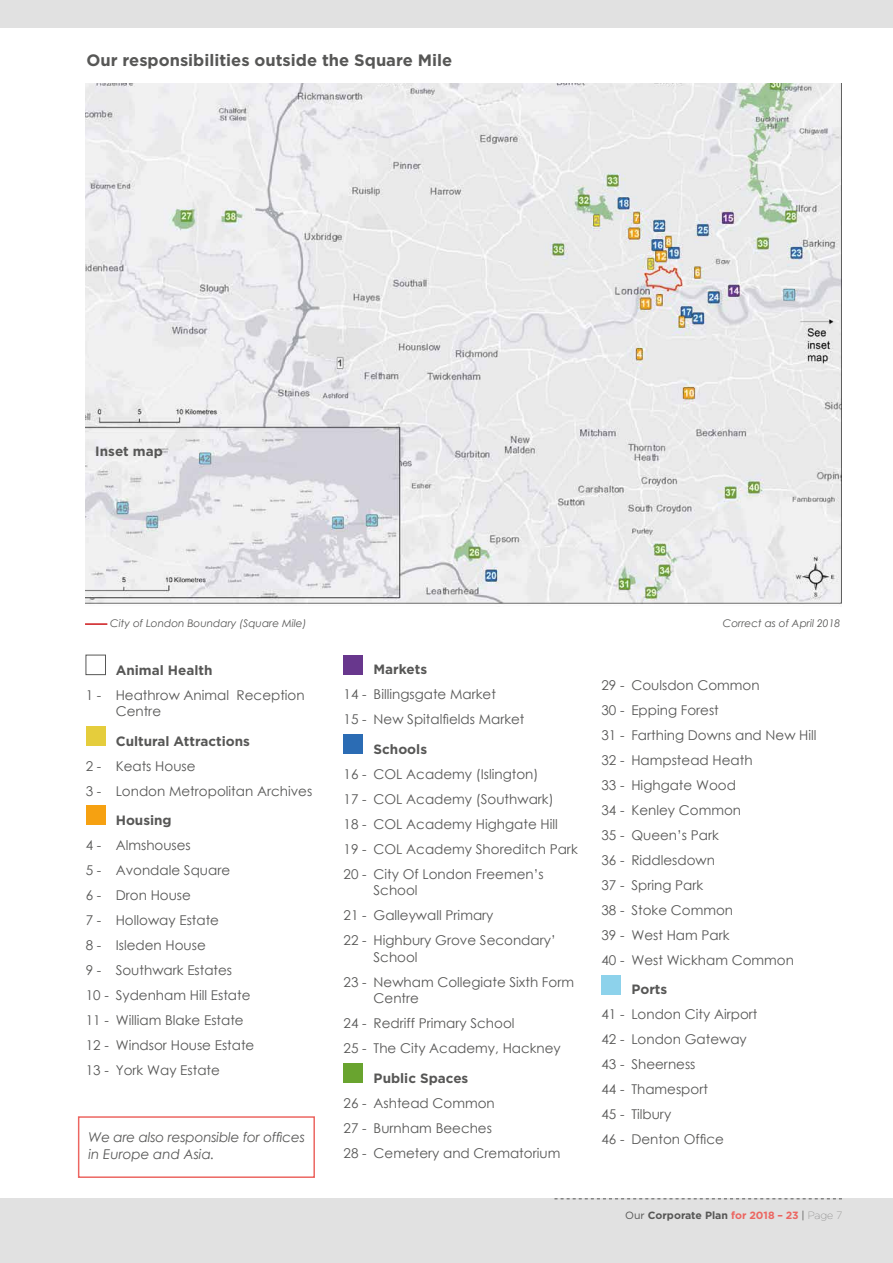
<style>
.page{position:relative;width:893px;height:1263px;background:#fff}
.page>*{position:absolute;margin:0;border:0;box-sizing:border-box;transform-origin:0 0}
.sub_heading{font:700 16.5px "Gotham HTF";color:#575756}
.Body{font:13.5px/16.5px "Century Gothic";color:#575756}
.map_headings{font:700 13.5px "Gotham HTF";color:#575756}
.Body-2{font:italic 13.5px/16.5px "Century Gothic";letter-spacing:-.01em;color:#575756}
.Body-3{font:italic 10.5px "Century Gothic";color:#575756}
.t1{font:700 10.5px "Gotham HTF";color:#575756}
.s1{font-weight:400}
.s2{color:#ec6661}
.s3{font-weight:100}
</style>
<div class="page">
<div style="left:0;top:1198px;width:893px;height:65px;background:#e1e1e1"></div>
<div style="left:0;top:0;width:893px;height:28px;background:#e1e1e1"></div>
<svg style="left:554px;top:1198px;width:288px;height:1px"></svg>
<div style="left:86px;top:655px;width:20px;height:20px;background:#fff;border:1px solid #575756"></div>
<div style="left:86px;top:726px;width:19px;height:19px;background:#e5cd3c"></div>
<div style="left:86px;top:805px;width:19px;height:20px;background:#f6a111"></div>
<div style="left:344px;top:655px;width:19px;height:19px;background:#68378d"></div>
<div style="left:344px;top:734px;width:19px;height:20px;background:#2b6cb4"></div>
<div style="left:344px;top:1063px;width:19px;height:19px;background:#69a42f"></div>
<div style="left:601px;top:975px;width:20px;height:19px;background:#8dd2eb"></div>
<div style="left:78px;top:1116px;width:237px;height:62px;border:2px solid #ec6661"></div>
<img style="left:85px;top:83px;width:757px;height:521px">
<hr style="left:85px;top:623px;width:22px;height:2px;background:#cd171a">
<p class="sub_heading" style="left:86px;top:51px;width:367px">Our responsibilities outside the Square Mile</p>
<p class="map_headings" style="left:95px;top:443px;width:69px">Inset map</p>
<p class="Body-3" style="left:110px;top:616px;width:198px">City of London Boundary (Square Mile)</p>
<p class="map_headings" style="left:116px;top:662px;width:98px">Animal Health</p>
<p class="Body" style="left:116px;top:686px;width:190px;text-indent:-30px">1 - Heathrow Animal Reception<br>Centre</p>
<p class="map_headings" style="left:116px;top:733px;width:136px">Cultural Attractions</p>
<p class="Body" style="left:86px;top:757px;width:111px">2 - Keats House</p>
<p class="Body" style="left:86px;top:782px;width:228px">3 - London Metropolitan Archives</p>
<p class="map_headings" style="left:116px;top:812px;width:58px">Housing</p>
<p class="Body" style="left:86px;top:836px;width:107px">4 - Almshouses</p>
<p class="Body" style="left:86px;top:861px;width:146px">5 - Avondale Square</p>
<p class="Body" style="left:86px;top:886px;width:107px">6 - Dron House</p>
<p class="Body" style="left:86px;top:911px;width:135px">7 - Holloway Estate</p>
<p class="Body" style="left:86px;top:936px;width:122px">8 - Isleden House</p>
<p class="Body" style="left:86px;top:961px;width:148px">9 - Southwark Estates</p>
<p class="Body" style="left:86px;top:986px;width:166px">10 - Sydenham Hill Estate</p>
<p class="Body" style="left:86px;top:1011px;width:159px">11 - William Blake Estate</p>
<p class="Body" style="left:86px;top:1036px;width:170px">12 - Windsor House Estate</p>
<p class="Body" style="left:86px;top:1061px;width:136px">13 - York Way Estate</p>
<p class="Body-2" style="left:89px;top:1129px;width:218px">We are also responsible for offices in Europe and Asia.</p>
<p class="map_headings" style="left:374px;top:662px;width:55px">Markets</p>
<p class="Body" style="left:344px;top:686px;width:154px">14 - Billingsgate Market</p>
<p class="Body" style="left:344px;top:711px;width:182px">15 - New Spitalfields Market</p>
<p class="map_headings" style="left:374px;top:741px;width:55px">Schools</p>
<p class="Body" style="left:344px;top:765px;width:196px">16 - COL Academy (Islington)</p>
<p class="Body" style="left:344px;top:790px;width:212px">17 - COL Academy (Southwark)</p>
<p class="Body" style="left:344px;top:815px;width:216px">18 - COL Academy Highgate Hill</p>
<p class="Body" style="left:344px;top:840px;width:236px">19 - COL Academy Shoreditch Park</p>
<p class="Body" style="left:374px;top:865px;width:172px;text-indent:-30px">20 - City Of London Freemen’s<br>School</p>
<p class="Body" style="left:344px;top:907px;width:151px">21 - Galleywall Primary</p>
<p class="Body" style="left:374px;top:932px;width:184px;text-indent:-30px">22 - Highbury Grove Secondary’<br>School</p>
<p class="Body" style="left:374px;top:973px;width:202px;text-indent:-30px">23 - Newham Collegiate Sixth Form<br>Centre</p>
<p class="Body" style="left:344px;top:1015px;width:172px">24 - Redriff Primary School</p>
<p class="Body" style="left:344px;top:1040px;width:219px">25 - The City Academy, Hackney</p>
<p class="map_headings" style="left:374px;top:1070px;width:96px">Public Spaces</p>
<p class="Body" style="left:344px;top:1094px;width:153px">26 - Ashtead Common</p>
<p class="Body" style="left:344px;top:1119px;width:150px">27 - Burnham Beeches</p>
<p class="Body" style="left:344px;top:1144px;width:218px">28 - Cemetery and Crematorium</p>
<p class="Body-3" style="left:723px;top:616px;width:119px">Correct as of April 2018</p>
<p class="Body" style="left:601px;top:677px;width:160px">29 - Coulsdon Common</p>
<p class="Body" style="left:601px;top:702px;width:119px">30 - Epping Forest</p>
<p class="Body" style="left:601px;top:727px;width:217px">31 - Farthing Downs and New Hill</p>
<p class="Body" style="left:601px;top:752px;width:153px">32 - Hampstead Heath</p>
<p class="Body" style="left:601px;top:777px;width:136px">33 - Highgate Wood</p>
<p class="Body" style="left:601px;top:802px;width:141px">34 - Kenley Common</p>
<p class="Body" style="left:601px;top:827px;width:119px">35 - Queen’s Park</p>
<p class="Body" style="left:601px;top:852px;width:115px">36 - Riddlesdown</p>
<p class="Body" style="left:601px;top:877px;width:103px">37 - Spring Park</p>
<p class="Body" style="left:601px;top:902px;width:133px">38 - Stoke Common</p>
<p class="Body" style="left:601px;top:927px;width:130px">39 - West Ham Park</p>
<p class="Body" style="left:601px;top:952px;width:194px">40 - West Wickham Common</p>
<p class="map_headings" style="left:631px;top:982px;width:37px">Ports</p>
<p class="Body" style="left:601px;top:1006px;width:158px">41 - London City Airport</p>
<p class="Body" style="left:601px;top:1031px;width:147px">42 - London Gateway</p>
<p class="Body" style="left:601px;top:1056px;width:96px">43 - Sheerness</p>
<p class="Body" style="left:601px;top:1081px;width:108px">44 - Thamesport</p>
<p class="Body" style="left:601px;top:1106px;width:71px">45 - Tilbury</p>
<p class="Body" style="left:601px;top:1131px;width:124px">46 - Denton Office</p>
<p class="t1" style="left:625px;top:1209px;width:218px"><span class="s1">Our</span> Corporate Plan <span class="s2">for 2018 – 23</span> <span class="s1">|</span> <span class="s3">Page 7</span></p>
</div>
